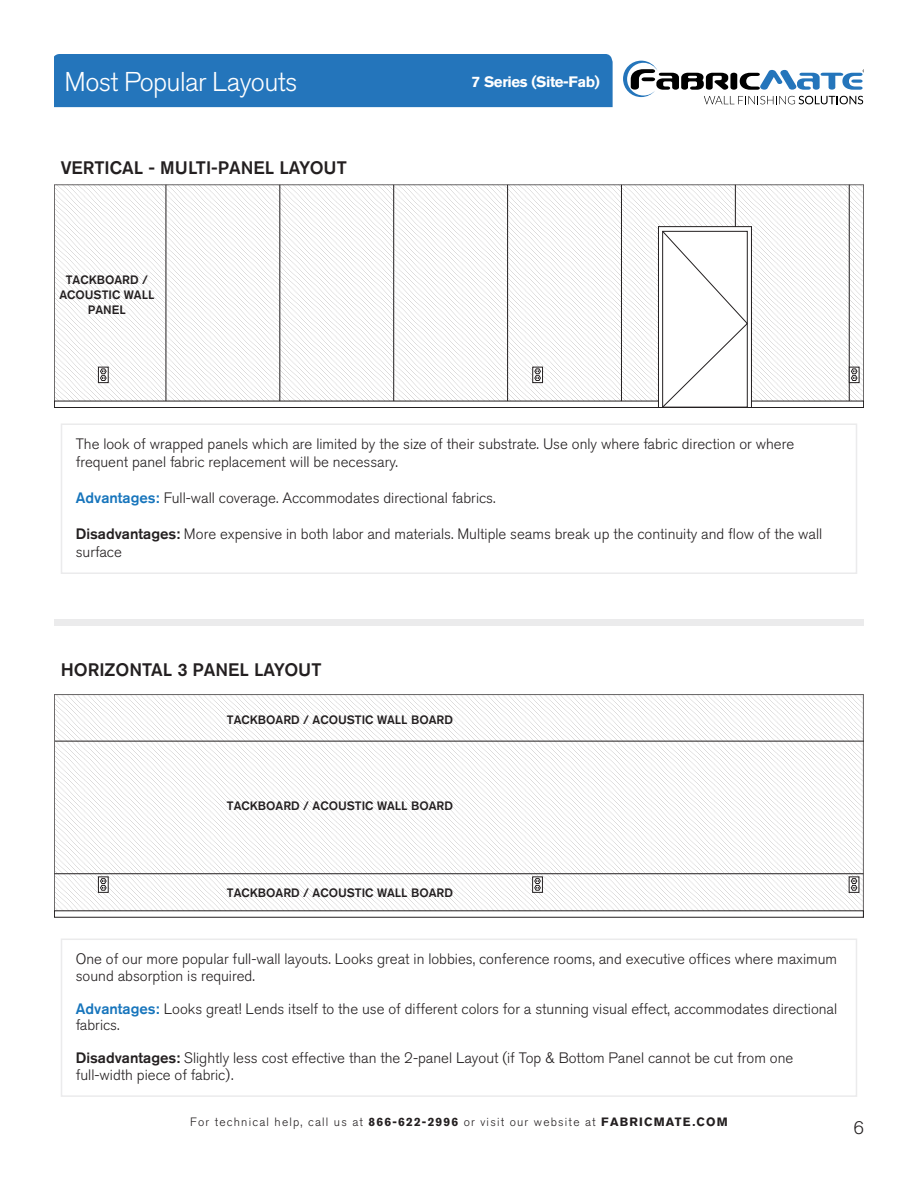
<style>
.page{position:relative;width:918px;height:1188px;background:#fff}
.page>*{position:absolute;margin:0;border:0;box-sizing:border-box;transform-origin:0 0}
.t1{font:300 27px "Akzidenz Grotesk BQ";letter-spacing:-.02em;color:#fff}
.t2{font:500 18px "Akzidenz Grotesk BQ";color:#231f20}
.t3{font:300 18px "Akzidenz Grotesk BQ";color:#231f20}
.t4{font:300 15px/16.5px "Akzidenz Grotesk BQ";color:#231f20}
.t5{font:700 15px "Akzidenz Grotesk BQ";letter-spacing:-.025em;color:#fff}
.t6{font:500 12.15px/14.5px "Akzidenz Grotesk BQ";color:#231f20;text-align:center}
.t7{font:300 12px "Akzidenz Grotesk BQ";letter-spacing:.1em;color:#231f20}
.s1{font-weight:500;color:#1775bc}
.s2{font-weight:500}
.s3{font-weight:700}
</style>
<div class="page">
<div style="left:54px;top:54px;width:559px;height:53px;background:#2475bb"></div>
<svg style="left:623px;top:61px;width:241px;height:43px"></svg>
<div style="left:54px;top:620px;width:810px;height:6px;background:#ebebec"></div>
<svg style="left:56px;top:186px;width:806px;height:215px"></svg>
<div style="left:54px;top:401px;width:810px;height:7px;border:1px solid #231f20"></div>
<div style="left:658px;top:227px;width:93px;height:181px;background:#fff"></div>
<div style="left:658px;top:226px;width:94px;height:182px;border:1px solid #231f20"></div>
<svg style="left:661px;top:230px;width:87px;height:178px"></svg>
<hr style="left:166px;top:185px;width:1px;height:216px;background:#231f20">
<hr style="left:279px;top:185px;width:1px;height:216px;background:#231f20">
<hr style="left:393px;top:185px;width:1px;height:216px;background:#231f20">
<hr style="left:507px;top:185px;width:1px;height:216px;background:#231f20">
<hr style="left:621px;top:185px;width:1px;height:216px;background:#231f20">
<hr style="left:849px;top:185px;width:1px;height:216px;background:#231f20">
<div style="left:532px;top:367px;width:11px;height:16px;border:1px solid #231f20"></div>
<svg style="left:534px;top:368px;width:7px;height:13px"></svg>
<div style="left:849px;top:367px;width:11px;height:16px;border:1px solid #231f20"></div>
<svg style="left:850px;top:368px;width:8px;height:13px"></svg>
<div style="left:98px;top:367px;width:11px;height:16px;border:1px solid #231f20"></div>
<svg style="left:100px;top:368px;width:7px;height:13px"></svg>
<div style="left:61px;top:423px;width:796px;height:151px;border:2px solid #ebebec"></div>
<svg style="left:56px;top:696px;width:806px;height:214px"></svg>
<div style="left:54px;top:910px;width:810px;height:8px;border:1px solid #231f20"></div>
<div style="left:532px;top:876px;width:11px;height:17px;border:1px solid #231f20"></div>
<svg style="left:534px;top:877px;width:7px;height:14px"></svg>
<div style="left:849px;top:876px;width:10px;height:17px;border:1px solid #231f20"></div>
<svg style="left:850px;top:877px;width:8px;height:14px"></svg>
<div style="left:98px;top:876px;width:11px;height:17px;border:1px solid #231f20"></div>
<svg style="left:100px;top:877px;width:7px;height:14px"></svg>
<div style="left:61px;top:939px;width:796px;height:158px;border:2px solid #ebebec"></div>
<p class="t1" style="left:65px;top:67px;width:234px">Most Popular Layouts</p>
<p class="t2" style="left:61px;top:156px;width:288px">VERTICAL - MULTI-PANEL LAYOUT</p>
<p class="t6" style="left:59px;top:273px;width:97px">TACKBOARD /<br>ACOUSTIC WALL<br>PANEL</p>
<p class="t5" style="left:472px;top:73px;width:130px">7 Series (Site-Fab)</p>
<p class="t4" style="left:76px;top:435px;width:720px;line-height:18px">The look of wrapped panels which are limited by the size of their substrate. Use only where fabric direction or where frequent panel fabric replacement will be necessary.</p>
<p class="t4" style="left:76px;top:490px;width:421px"><span class="s1">Advantages:</span> Full-wall coverage. Accommodates directional fabrics.</p>
<p class="t4" style="left:76px;top:525px;width:748px;line-height:18px"><span class="s2">Disadvantages:</span> More expensive in both labor and materials. Multiple seams break up the continuity and flow of the wall surface</p>
<p class="t2" style="left:61px;top:659px;width:262px">HORIZONTAL 3 PANEL LAYOUT</p>
<p class="t6" style="left:227px;top:712px;width:228px">TACKBOARD / ACOUSTIC WALL BOARD</p>
<p class="t6" style="left:227px;top:798px;width:228px">TACKBOARD / ACOUSTIC WALL BOARD</p>
<p class="t6" style="left:227px;top:885px;width:228px">TACKBOARD / ACOUSTIC WALL BOARD</p>
<p class="t4" style="left:76px;top:951px;width:763px">One of our more popular full-wall layouts. Looks great in lobbies, conference rooms, and executive offices where maximum sound absorption is required.</p>
<p class="t4" style="left:76px;top:1000px;width:763px"><span class="s1">Advantages:</span> Looks great! Lends itself to the use of different colors for a stunning visual effect, accommodates directional fabrics.</p>
<p class="t4" style="left:76px;top:1050px;width:719px"><span class="s2">Disadvantages:</span> Slightly less cost effective than the 2-panel Layout (if Top &amp; Bottom Panel cannot be cut from one full-width piece of fabric).</p>
<p class="t7" style="left:190px;top:1116px;width:539px">For technical help, call us at <span class="s3">866-622-2996</span> or visit our website at <span class="s3">FABRICMATE.COM</span></p>
<p class="t3" style="left:854px;top:1118px;width:12px">6</p>
</div>
